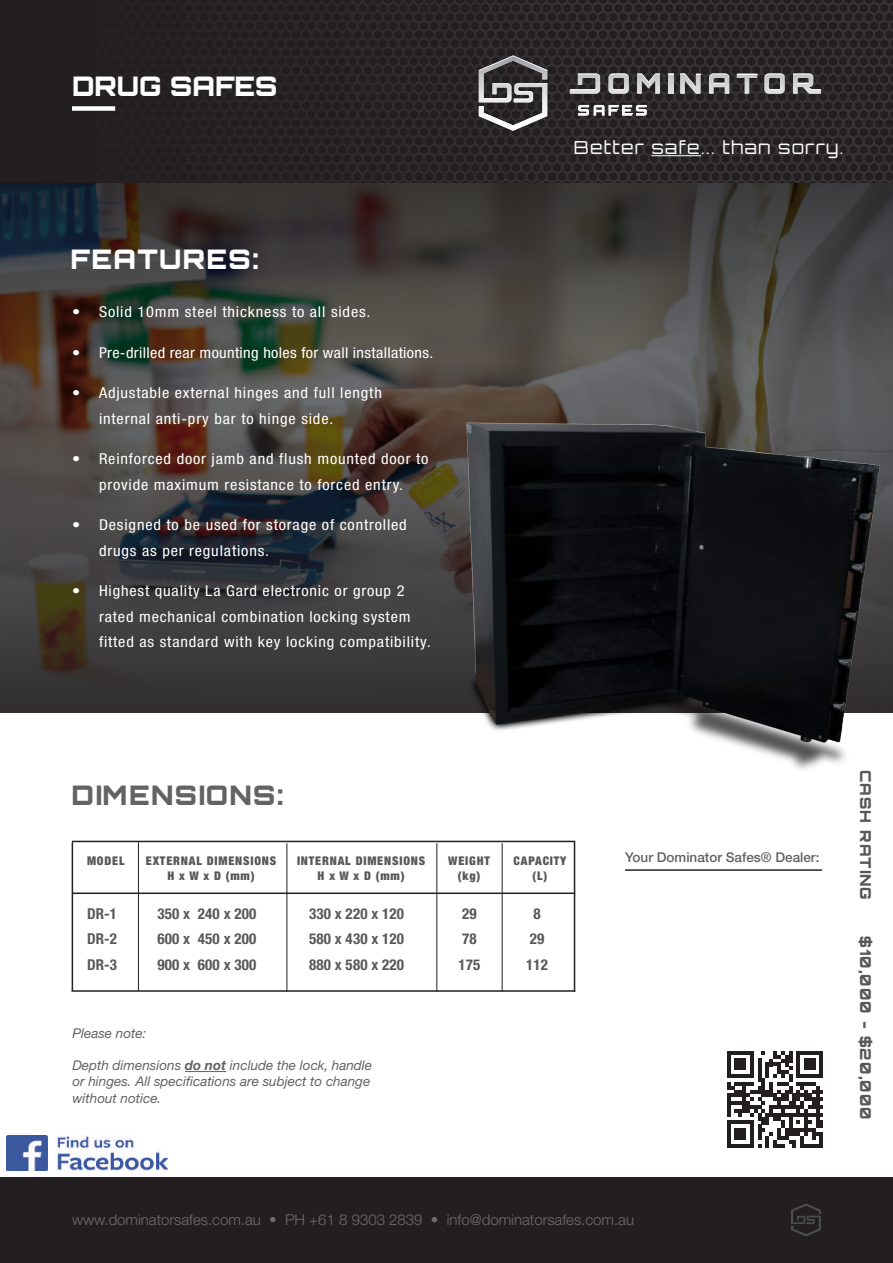
<style>
.page{position:relative;width:893px;height:1263px;background:#fff}
.page>*{position:absolute;margin:0;border:0;box-sizing:border-box;transform-origin:0 0}
.t1{font:900 27px "Orbitron";letter-spacing:.05em;color:#636366}
.t2{font:900 27px "Orbitron";letter-spacing:.05em;color:#fff}
.t3{font:900 27px "Orbitron";color:#fff}
.t4{font:300 18px "Orbitron";letter-spacing:.07em;color:#fff}
.t5{font:condensed 15px/25.5px "Helvetica Neue LT Std";letter-spacing:.05em;color:#fff;scale:1.09 1}
.t6{font:700 condensed 15px "Helvetica Neue LT Std";letter-spacing:.01em;color:#57585a}
.t7{font:300 15px "Helvetica Neue LT Std";color:#6c6d70}
.t8{font:condensed 15px "Helvetica Neue LT Std";letter-spacing:.02em;color:#fff;scale:1.09 1}
.t9{font:900 15px "Orbitron";letter-spacing:.07em;color:#57585a}
.t10{font:italic 13.5px/16.2px "Helvetica Neue LT Std";color:#636366}
.t11{font:500 13.5px "Helvetica Neue LT Std";color:#636366}
.t12{font:900 condensed 12px "Helvetica Neue LT Std";letter-spacing:.07em;color:#57585a}
.s1{font-weight:700}
</style>
<div class="page">
<div style="left:0;top:0;width:605px;height:183px;background:#231f20"></div>
<div style="left:0;top:1177px;width:893px;height:86px;background:#231f20"></div>
<svg style="left:791px;top:1203px;width:30px;height:33px"></svg>
<svg style="left:115px;top:0;width:778px;height:183px"></svg>
<svg style="left:0;top:360px;width:442px;height:56px;background:#544e49"></svg>
<svg style="left:0;top:416px;width:442px;height:297px;background:#3f3b3a"></svg>
<hr style="left:72px;top:841px;width:503px;height:1px;background:#231f20">
<hr style="left:71px;top:990px;width:504px;height:2px;background:#231f20">
<hr style="left:72px;top:892px;width:503px;height:2px;background:#231f20">
<hr style="left:138px;top:842px;width:1px;height:149px;background:#231f20">
<hr style="left:72px;top:842px;width:1px;height:149px;background:#231f20">
<hr style="left:574px;top:842px;width:1px;height:150px;background:#231f20">
<hr style="left:286px;top:843px;width:1px;height:149px;background:#231f20">
<hr style="left:436px;top:843px;width:1px;height:149px;background:#231f20">
<hr style="left:502px;top:843px;width:1px;height:149px;background:#231f20">
<hr style="left:625px;top:869px;width:197px;height:2px;background:#231f20">
<svg style="left:0;top:183px;width:893px;height:177px;background:#3a3835"></svg>
<img style="left:442px;top:259px;width:451px;height:511px">
<div style="left:72px;top:106px;width:43px;height:5px;background:#fff"></div>
<hr style="left:185px;top:1071px;width:41px;height:1px;background:#636366">
<hr style="left:651px;top:155px;width:50px;height:1px;background:#fff">
<svg style="left:727px;top:1051px;width:96px;height:96px"></svg>
<img style="left:6px;top:1135px;width:162px;height:35px">
<h1 class="t3" style="left:72px;top:69px;width:207px">DRUG SAFES</h1>
<h1 class="t2" style="left:70px;top:242px;width:190px">FEATURES:</h1>
<p class="t5" style="left:72px;top:299px;width:275px">• Solid 10mm steel thickness to all sides.</p>
<p class="t8" style="left:72px;top:344px;width:333px">• Pre-drilled rear mounting holes for wall installations.</p>
<p class="t5" style="left:99px;top:380px;width:261px;text-indent:-27px">• Adjustable external hinges and full length internal anti-pry bar to hinge side.</p>
<p class="t5" style="left:72px;top:446px;width:328px;text-align:center">• Reinforced door jamb and flush mounted door to provide maximum resistance to forced entry.</p>
<p class="t5" style="left:99px;top:512px;width:284px;text-indent:-27px">• Designed to be used for storage of controlled drugs as per regulations.</p>
<p class="t5" style="left:99px;top:578px;width:306px;text-indent:-27px">• Highest quality La Gard electronic or group 2 rated mechanical combination locking system fitted as standard with key locking compatibility.</p>
<p class="t4" style="left:574px;top:136px;width:271px">Better safe... than sorry.</p>
<h1 class="t1" style="left:71px;top:778px;width:213px">DIMENSIONS:</h1>
<p class="t12" style="left:87px;top:854px;width:39px">MODEL</p>
<p class="t12" style="left:146px;top:854px;width:132px">EXTERNAL DIMENSIONS</p>
<p class="t12" style="left:297px;top:854px;width:130px">INTERNAL DIMENSIONS</p>
<p class="t12" style="left:448px;top:854px;width:43px">WEIGHT</p>
<p class="t12" style="left:513px;top:854px;width:55px">CAPACITY</p>
<p class="t12" style="left:168px;top:868px;width:88px">H x W x D (mm)</p>
<p class="t12" style="left:318px;top:868px;width:88px">H x W x D (mm)</p>
<p class="t12" style="left:458px;top:868px;width:24px">(kg)</p>
<p class="t12" style="left:533px;top:868px;width:16px">(L)</p>
<p class="t6" style="left:87px;top:904px;width:32px">DR-1</p>
<p class="t6" style="left:158px;top:904px;width:100px">350 x 240 x 200</p>
<p class="t6" style="left:309px;top:904px;width:97px">330 x 220 x 120</p>
<p class="t6" style="left:462px;top:904px;width:16px">29</p>
<p class="t6" style="left:533px;top:904px;width:9px">8</p>
<p class="t6" style="left:87px;top:930px;width:32px">DR-2</p>
<p class="t6" style="left:158px;top:930px;width:100px">600 x 450 x 200</p>
<p class="t6" style="left:309px;top:930px;width:97px">580 x 430 x 120</p>
<p class="t6" style="left:462px;top:930px;width:16px">78</p>
<p class="t6" style="left:530px;top:930px;width:16px">29</p>
<p class="t6" style="left:87px;top:955px;width:32px">DR-3</p>
<p class="t6" style="left:158px;top:955px;width:100px">900 x 600 x 300</p>
<p class="t6" style="left:309px;top:955px;width:97px">880 x 580 x 220</p>
<p class="t6" style="left:458px;top:955px;width:23px">175</p>
<p class="t6" style="left:526px;top:955px;width:23px">112</p>
<p class="t10" style="left:72px;top:1025px;width:76px">Please note:</p>
<p class="t10" style="left:72px;top:1057px;width:301px">Depth dimensions <span class="s1">do not</span> include the lock, handle or hinges. All specifications are subject to change without notice.</p>
<p class="t11" style="left:625px;top:849px;width:196px">Your Dominator Safes® Dealer:</p>
<p class="t7" style="left:72px;top:1211px;width:564px">www.dominatorsafes.com.au • PH +61 8 9303 2839 • info@dominatorsafes.com.au</p>
<p class="t9" style="left:875px;top:770px;width:131px;rotate:90deg">CASH RATING</p>
<p class="t9" style="left:875px;top:936px;width:185px;rotate:90deg">$10,000 - $20,000</p>
</div>
